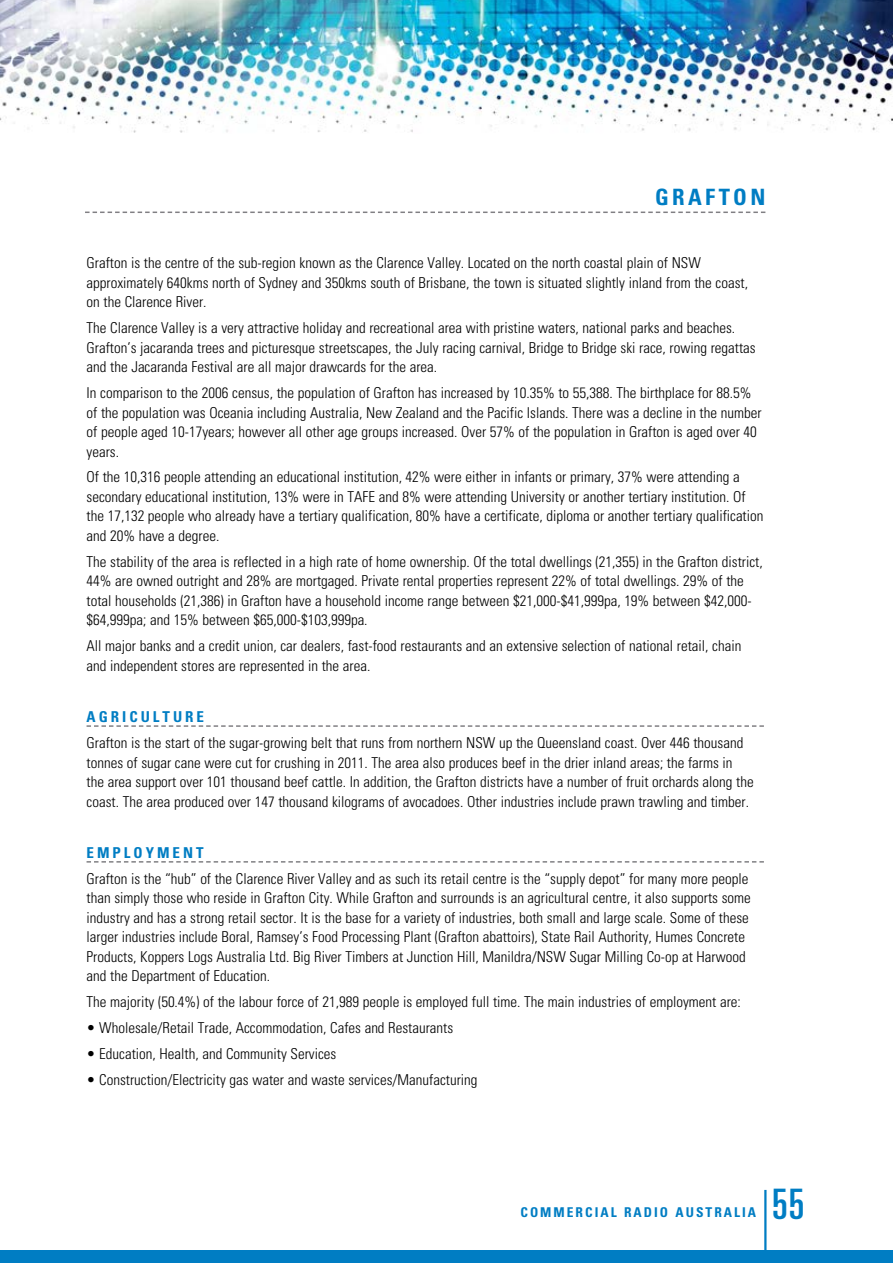
<style>
.page{position:relative;width:893px;height:1263px;background:#fff}
.page>*{position:absolute;margin:0;border:0;box-sizing:border-box;transform-origin:0 0}
.t1{font:ultra-condensed 42px "Univers";color:#007dc3}
.t2{font:700 condensed 22.5px "Univers";letter-spacing:.15em;color:#007dc3}
.t3{font:300 condensed 15px/19.5px "Univers";color:#000}
.t4{font:700 condensed 15px "Univers";letter-spacing:.2em;color:#007dc3}
.t5{font:700 condensed 13.5px "Univers";letter-spacing:.15em;color:#007dc3}
</style>
<div class="page">
<hr style="left:764px;top:1190px;width:2px;height:73px;background:#007dc3">
<div style="left:0;top:1250px;width:893px;height:13px;background:#007dc3"></div>
<img style="left:0;top:0;width:893px;height:133px">
<svg style="left:87px;top:725px;width:677px;height:2px"></svg>
<svg style="left:87px;top:861px;width:677px;height:2px"></svg>
<svg style="left:85px;top:212px;width:680px;height:1px"></svg>
<h2 class="t2" style="left:655px;top:184px;width:112px">GRAFTON</h2>
<p class="t3" style="left:87px;top:253px;width:663px">Grafton is the centre of the sub-region known as the Clarence Valley. Located on the north coastal plain of NSW approximately 640kms north of Sydney and 350kms south of Brisbane, the town is situated slightly inland from the coast, on the Clarence River.</p>
<p class="t3" style="left:87px;top:318px;width:671px">The Clarence Valley is a very attractive holiday and recreational area with pristine waters, national parks and beaches.<br>Grafton’s jacaranda trees and picturesque streetscapes, the July racing carnival, Bridge to Bridge ski race, rowing regattas and the Jacaranda Festival are all major drawcards for the area.</p>
<p class="t3" style="left:87px;top:383px;width:677px">I n comparison to the 2006 census, the population of Grafton has increased by 10.35% to 55,388. The birthplace for 88.5% of the population was Oceania including Australia, New Zealand and the Pacific Islands. There was a decline in the number of people aged 10-17years; however all other age groups increased. Over 57% of the population in Grafton is aged over 40 years.</p>
<p class="t3" style="left:87px;top:467px;width:678px">Of the 10,316 people attending an educational institution, 42% were either in infants or primary, 37% were attending a secondary educational institution, 13% were in TAFE and 8% were attending University or another tertiary institution. Of the 17,132 people who already have a tertiary qualification, 80% have a certificate, diploma or another tertiary qualification and 20% have a degree.</p>
<p class="t3" style="left:87px;top:552px;width:678px">The stability of the area is reflected in a high rate of home ownership. Of the total dwellings (21,355) in the Grafton district, 44% are owned outright and 28% are mortgaged. Private rental properties represent 22% of total dwellings. 29% of the total households (21,386) in Grafton have a household income range between $21,000-$41,999pa, 19% between $42,000- $64,999pa; and 15% between $65,000-$103,999pa.</p>
<p class="t3" style="left:87px;top:636px;width:656px">All major banks and a credit union, car dealers, fast-food restaurants and an extensive selection of national retail, chain and independent stores are represented in the area.</p>
<p class="t4" style="left:87px;top:708px;width:119px">AG RICULTURE</p>
<p class="t3" style="left:87px;top:733px;width:669px">Grafton is the start of the sugar-growing belt that runs from northern NSW up the Queensland coast. Over 446 thousand tonnes of sugar cane were cut for crushing in 2011. The area also produces beef in the drier inland areas; the farms in the area support over 101 thousand beef cattle. I n addition, the Grafton districts have a number of fruit orchards along the coast. The area produced over 147 thousand kilograms of avocadoes. Other industries include prawn trawling and timber.</p>
<p class="t4" style="left:87px;top:843px;width:119px">EMPLOY MENT</p>
<p class="t3" style="left:87px;top:868px;width:666px">Grafton is the “hub” of the Clarence River Valley and as such its retail centre is the “supply depot” for many more people than simply those who reside in Grafton City. While Grafton and surrounds is an agricultural centre, it also supports some industry and has a strong retail sector. It is the base for a variety of industries, both small and large scale. Some of these larger industries include Boral, Ramsey’s Food Processing Plant (Grafton abattoirs), State Rail Authority, Humes Concrete Products, Koppers Logs Australia Ltd. Big River Timbers at Junction Hill, Manildra/NSW Sugar Milling Co-op at Harwood and the Department of Education.</p>
<p class="t3" style="left:87px;top:992px;width:656px">The majority (50.4%) of the labour force of 21,989 people is employed full time. The main industries of employment are:</p>
<p class="t3" style="left:87px;top:1018px;width:368px">• Wholesale/Retail Trade, Accommodation, Cafes and Restaurants</p>
<p class="t3" style="left:87px;top:1044px;width:251px">• Education, Health, and Community Services</p>
<p class="t3" style="left:87px;top:1069px;width:392px">• Construction/Electricity gas water and waste services/Manufacturing</p>
<p class="t5" style="left:520px;top:1204px;width:237px">COMMERCIAL RADIO AUSTRALIA</p>
<h1 class="t1" style="left:772px;top:1180px;width:34px">55</h1>
</div>
